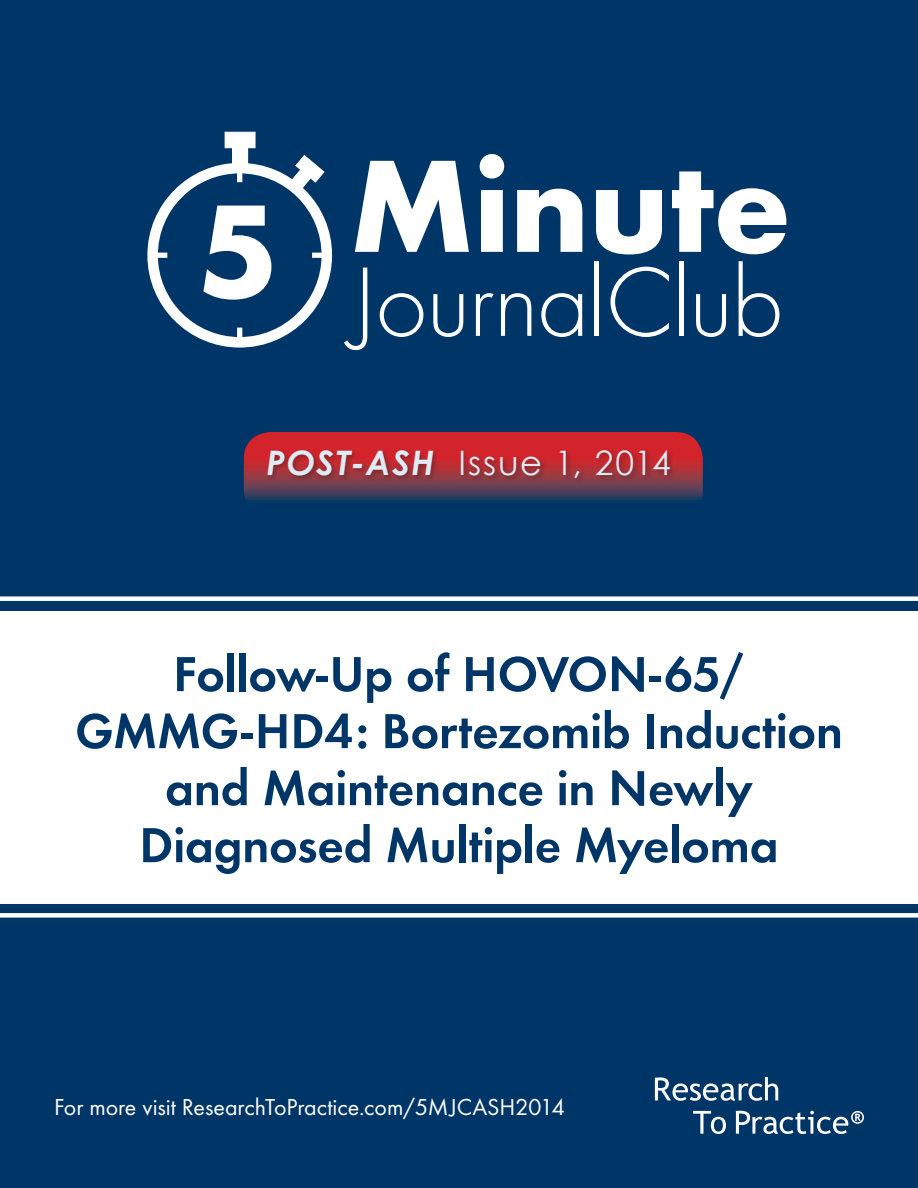
<style>
.page{position:relative;width:918px;height:1188px;background:#003667}
.page>*{position:absolute;margin:0;border:0;box-sizing:border-box;transform-origin:0 0}
.t1{font:600 51px/57px "Futura T";letter-spacing:-.005em;color:#003667;text-align:center}
.t2{font:33.75px "Century Gothic";letter-spacing:.05em;color:#dcebf4}
.t3{font:24px "Futura T";letter-spacing:-.005em;color:#fff}
.s1{font-weight:700;font-style:italic}
</style>
<div class="page">
<div style="left:232px;top:136px;width:16px;height:32px;background:#fff"></div>
<div style="left:225px;top:132px;width:31px;height:16px;background:#fff;border:1px solid #fff"></div>
<svg style="left:289px;top:155px;width:36px;height:37px"></svg>
<div style="left:312px;top:253px;width:13px;height:5px;background:#fff"></div>
<div style="left:237px;top:328px;width:5px;height:13px;background:#fff"></div>
<div style="left:237px;top:169px;width:5px;height:13px;background:#fff"></div>
<div style="left:154px;top:253px;width:13px;height:5px;background:#fff"></div>
<div style="left:147px;top:163px;width:185px;height:185px;border:10px solid #fff;border-radius:50%"></div>
<svg style="left:203px;top:206px;width:68px;height:94px"></svg>
<svg style="left:355px;top:161px;width:114px;height:91px"></svg>
<svg style="left:480px;top:154px;width:24px;height:98px"></svg>
<svg style="left:517px;top:189px;width:65px;height:63px"></svg>
<svg style="left:596px;top:190px;width:66px;height:64px"></svg>
<svg style="left:672px;top:171px;width:114px;height:83px"></svg>
<svg style="left:344px;top:268px;width:23px;height:82px"></svg>
<svg style="left:380px;top:293px;width:43px;height:44px"></svg>
<svg style="left:433px;top:294px;width:30px;height:43px"></svg>
<svg style="left:476px;top:293px;width:18px;height:43px"></svg>
<svg style="left:501px;top:293px;width:30px;height:43px"></svg>
<svg style="left:541px;top:293px;width:41px;height:44px"></svg>
<hr style="left:595px;top:261px;width:4px;height:75px;background:#fff">
<svg style="left:611px;top:267px;width:58px;height:70px"></svg>
<div style="left:679px;top:261px;width:5px;height:75px;background:#fff"></div>
<svg style="left:696px;top:294px;width:30px;height:43px"></svg>
<svg style="left:739px;top:261px;width:40px;height:76px"></svg>
<div style="left:0;top:611px;width:918px;height:292px;background:#fff"></div>
<svg style="left:655px;top:1077px;width:123px;height:24px"></svg>
<svg style="left:693px;top:1111px;width:33px;height:23px"></svg>
<svg style="left:736px;top:1111px;width:128px;height:23px"></svg>
<div style="left:0;top:913px;width:918px;height:5px;background:#fff"></div>
<div style="left:0;top:596px;width:918px;height:5px;background:#fff"></div>
<svg style="left:244px;top:432px;width:459px;height:69px;background:#8b3143"></svg>
<div style="left:265px;top:448px;width:411px;height:37px;background:#231f20;opacity:.4"></div>
<p class="t2" style="left:267px;top:442px;width:406px"><span class="s1">POST-ASH</span> Issue 1, 2014</p>
<p class="t1" style="left:75px;top:645px;width:770px">Follow-Up of HOVON-65/<br>GMMG-HD4: Bortezomib Induction and Maintenance in Newly<br>Diagnosed Multiple Myeloma</p>
<p class="t3" style="left:54px;top:1093px;width:513px">For more visit ResearchToPractice.com/5MJCASH2014</p>
</div>
